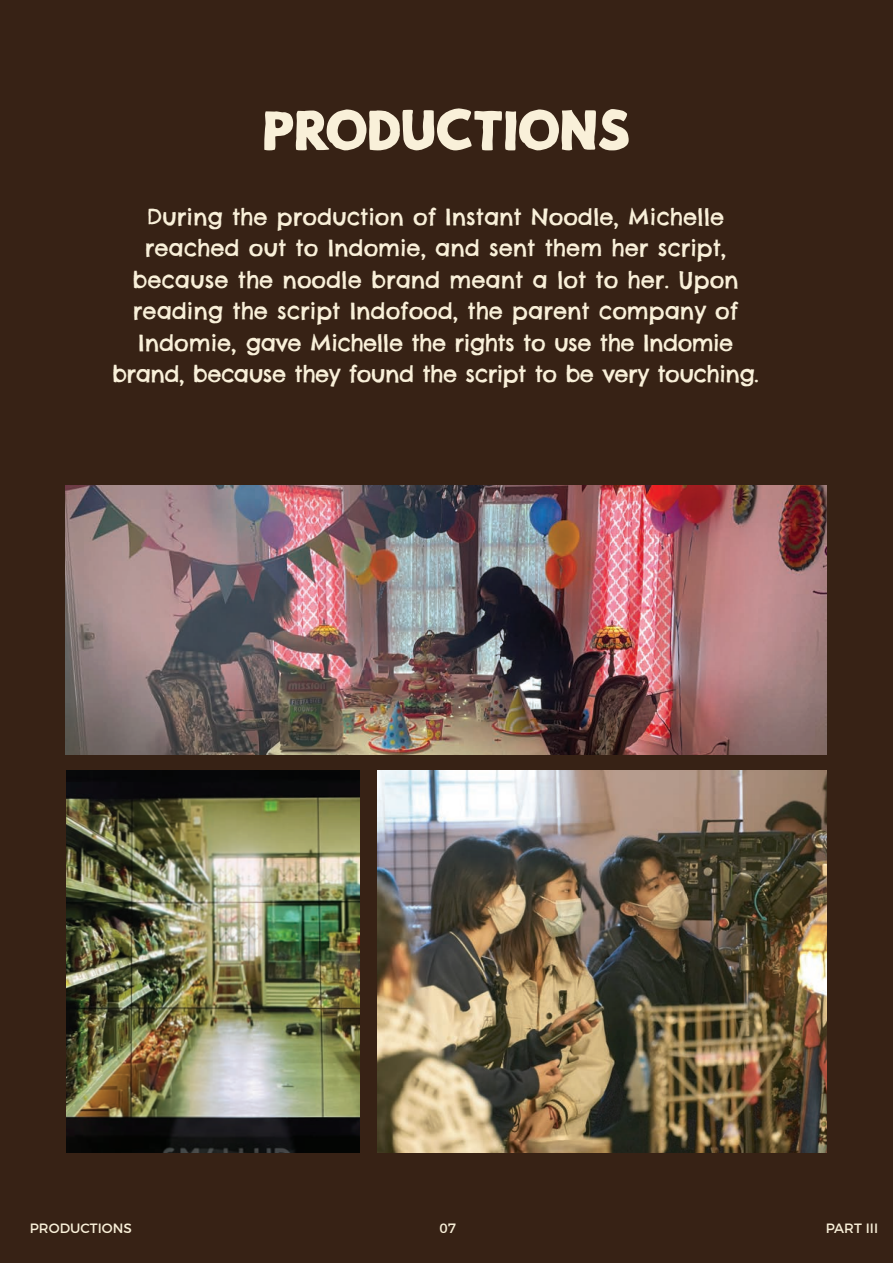
<style>
.page{position:relative;width:893px;height:1263px;background:#372215}
.page>*{position:absolute;margin:0;border:0;box-sizing:border-box;transform-origin:0 0}
.t1{font:54.3px "Mild Life";color:#f9f0d9}
.t2{font:22.5px/31.5px "Chelsea Market";color:#f9f0d9;text-align:center}
.t3{font:13.5px "Montserrat";color:#f9f0d9}
</style>
<div class="page">
<img style="left:66px;top:770px;width:293px;height:383px">
<img style="left:66px;top:486px;width:761px;height:269px">
<img style="left:377px;top:770px;width:450px;height:383px">
<h1 class="t1" style="left:263px;top:105px;width:368px">PRODUCTIONS</h1>
<p class="t2" style="left:112px;top:200px;width:648px">During the production of Instant Noodle, Michelle reached out to Indomie, and sent them her script, because the noodle brand meant a lot to her. Upon reading the script Indofood, the parent company of Indomie, gave Michelle the rights to use the Indomie brand, because they found the script to be very touching.</p>
<p class="t3" style="left:30px;top:1217px;width:103px">PRODUCTIONS</p>
<p class="t3" style="left:439px;top:1217px;width:18px">07</p>
<p class="t3" style="left:826px;top:1217px;width:54px">PART III</p>
</div>
